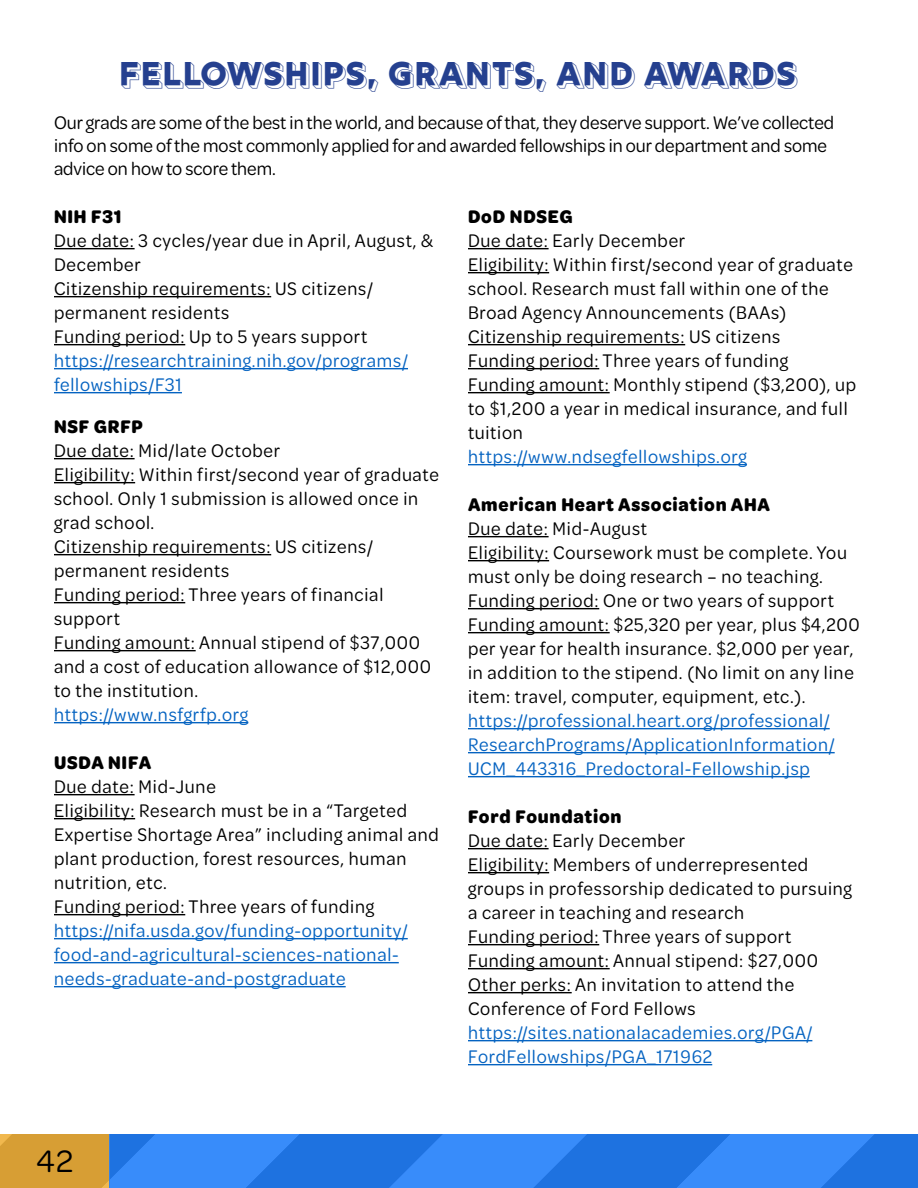
<style>
.page{position:relative;width:918px;height:1188px;background:#fff}
.page>*{position:absolute;margin:0;border:0;box-sizing:border-box;transform-origin:0 0}
.t1{font:36px "Rig Bold Reverse";color:#25408f}
.t2{font:33px "Omnes";color:#000}
.t3{font:19.5px/24px "Omnes Semi Cond";letter-spacing:.04em;color:#000}
.t4{font:19.5px/24px "Omnes Semi Cond";letter-spacing:.04em;color:#0563c1}
.t5{font:19.5px/23.4px "Omnes Semi Cond";color:#000}
.t6{font:700 19.5px "Omnes Semi Cond";letter-spacing:.04em;color:#000}
</style>
<div class="page">
<div style="left:0;top:1134px;width:109px;height:54px;background:#d79e34"></div>
<div style="left:109px;top:1134px;width:809px;height:54px;background:linear-gradient(to bottom,#2c80ee,#2c80ee)"></div>
<hr style="left:54px;top:248px;width:81px;height:1px;background:#000">
<hr style="left:54px;top:296px;width:217px;height:1px;background:#000">
<hr style="left:54px;top:344px;width:131px;height:1px;background:#000">
<hr style="left:54px;top:368px;width:354px;height:1px;background:#0563c1">
<hr style="left:54px;top:392px;width:128px;height:1px;background:#0563c1">
<hr style="left:54px;top:458px;width:81px;height:1px;background:#000">
<hr style="left:54px;top:482px;width:81px;height:1px;background:#000">
<hr style="left:54px;top:554px;width:217px;height:1px;background:#000">
<hr style="left:54px;top:602px;width:131px;height:1px;background:#000">
<hr style="left:54px;top:650px;width:142px;height:1px;background:#000">
<hr style="left:54px;top:722px;width:194px;height:1px;background:#0563c1">
<hr style="left:54px;top:794px;width:81px;height:1px;background:#000">
<hr style="left:54px;top:818px;width:81px;height:1px;background:#000">
<hr style="left:54px;top:914px;width:131px;height:1px;background:#000">
<hr style="left:54px;top:938px;width:354px;height:1px;background:#0563c1">
<hr style="left:54px;top:962px;width:345px;height:1px;background:#0563c1">
<hr style="left:54px;top:986px;width:292px;height:1px;background:#0563c1">
<hr style="left:468px;top:248px;width:81px;height:1px;background:#000">
<hr style="left:468px;top:272px;width:81px;height:1px;background:#000">
<hr style="left:468px;top:344px;width:217px;height:1px;background:#000">
<hr style="left:468px;top:368px;width:131px;height:1px;background:#000">
<hr style="left:468px;top:392px;width:142px;height:1px;background:#000">
<hr style="left:468px;top:464px;width:279px;height:1px;background:#0563c1">
<hr style="left:468px;top:536px;width:81px;height:1px;background:#000">
<hr style="left:468px;top:560px;width:81px;height:1px;background:#000">
<hr style="left:468px;top:608px;width:131px;height:1px;background:#000">
<hr style="left:468px;top:632px;width:142px;height:1px;background:#000">
<hr style="left:468px;top:728px;width:362px;height:1px;background:#0563c1">
<hr style="left:468px;top:752px;width:367px;height:1px;background:#0563c1">
<hr style="left:468px;top:776px;width:342px;height:1px;background:#0563c1">
<hr style="left:468px;top:848px;width:81px;height:1px;background:#000">
<hr style="left:468px;top:872px;width:81px;height:1px;background:#000">
<hr style="left:468px;top:944px;width:131px;height:1px;background:#000">
<hr style="left:468px;top:968px;width:142px;height:1px;background:#000">
<hr style="left:468px;top:992px;width:104px;height:1px;background:#000">
<hr style="left:468px;top:1040px;width:344px;height:1px;background:#0563c1">
<hr style="left:468px;top:1064px;width:244px;height:1px;background:#0563c1">
<h1 class="t1" style="left:120px;top:54px;width:680px">FELLOWSHIPS, GRANTS, AND AWARDS</h1>
<p class="t5" style="left:54px;top:109px;width:782px">Our grads are some of the best in the world, and because of that, they deserve support. We’ve collected info on some of the most commonly applied for and awarded fellowships in our department and some advice on how to score them.</p>
<p class="t6" style="left:54px;top:203px;width:69px">NIH F31</p>
<p class="t3" style="left:54px;top:227px;width:380px">Due date: 3 cycles/year due in April, August, &amp;<br>December<br>Citizenship requirements: US citizens/ permanent residents<br>Funding period: Up to 5 years support</p>
<p class="t4" style="left:54px;top:347px;width:356px">https://researchtraining.nih.gov/programs/ fellowships/F31</p>
<p class="t6" style="left:54px;top:413px;width:90px">NSF GRFP</p>
<p class="t3" style="left:54px;top:437px;width:386px">Due date: Mid/late October<br>Eligibility: Within first/second year of graduate school. Only 1 submission is allowed once in grad school.<br>Citizenship requirements: US citizens/ permanent residents<br>Funding period: Three years of financial support<br>Funding amount: Annual stipend of $37,000 and a cost of education allowance of $12,000 to the institution.</p>
<p class="t4" style="left:54px;top:701px;width:196px">https://www.nsfgrfp.org</p>
<p class="t6" style="left:54px;top:749px;width:99px">USDA NIFA</p>
<p class="t3" style="left:54px;top:773px;width:386px">Due date: Mid-June<br>Eligibility: Research must be in a “Targeted Expertise Shortage Area” including animal and plant production, forest resources, human nutrition, etc.<br>Funding period: Three years of funding</p>
<p class="t4" style="left:54px;top:917px;width:355px">https://nifa.usda.gov/funding-opportunity/ food-and-agricultural-sciences-national&shy;needs-graduate-and-postgraduate</p>
<p class="t6" style="left:468px;top:203px;width:106px">DoD NDSEG</p>
<p class="t3" style="left:468px;top:227px;width:390px">Due date: Early December<br>Eligibility: Within first/second year of graduate school. Research must fall within one of the Broad Agency Announcements (BAAs)<br>Citizenship requirements: US citizens<br>Funding period: Three years of funding Funding amount: Monthly stipend ($3,200), up to $1,200 a year in medical insurance, and full tuition</p>
<p class="t4" style="left:468px;top:443px;width:280px">https://www.ndsegfellowships.org</p>
<p class="t6" style="left:468px;top:491px;width:304px">American Heart Association AHA</p>
<p class="t3" style="left:468px;top:515px;width:393px">Due date: Mid-August<br>Eligibility: Coursework must be complete. You must only be doing research – no teaching.<br>Funding period: One or two years of support Funding amount: $25,320 per year, plus $4,200 per year for health insurance. $2,000 per year, in addition to the stipend. (No limit on any line item: travel, computer, equipment, etc.).</p>
<p class="t4" style="left:468px;top:707px;width:368px">https://professional.heart.org/professional/<br>ResearchPrograms/ApplicationInformation/<br>UCM_443316_Predoctoral-Fellowship.jsp</p>
<p class="t6" style="left:468px;top:803px;width:155px">Ford Foundation</p>
<p class="t3" style="left:468px;top:827px;width:385px">Due date: Early December<br>Eligibility: Members of underrepresented groups in professorship dedicated to pursuing a career in teaching and research<br>Funding period: Three years of support Funding amount: Annual stipend: $27,000<br>Other perks: An invitation to attend the Conference of Ford Fellows</p>
<p class="t4" style="left:468px;top:1019px;width:346px">https://sites.nationalacademies.org/PGA/<br>FordFellowships/PGA_171962</p>
<h2 class="t2" style="left:36px;top:1139px;width:39px">42</h2>
</div>
